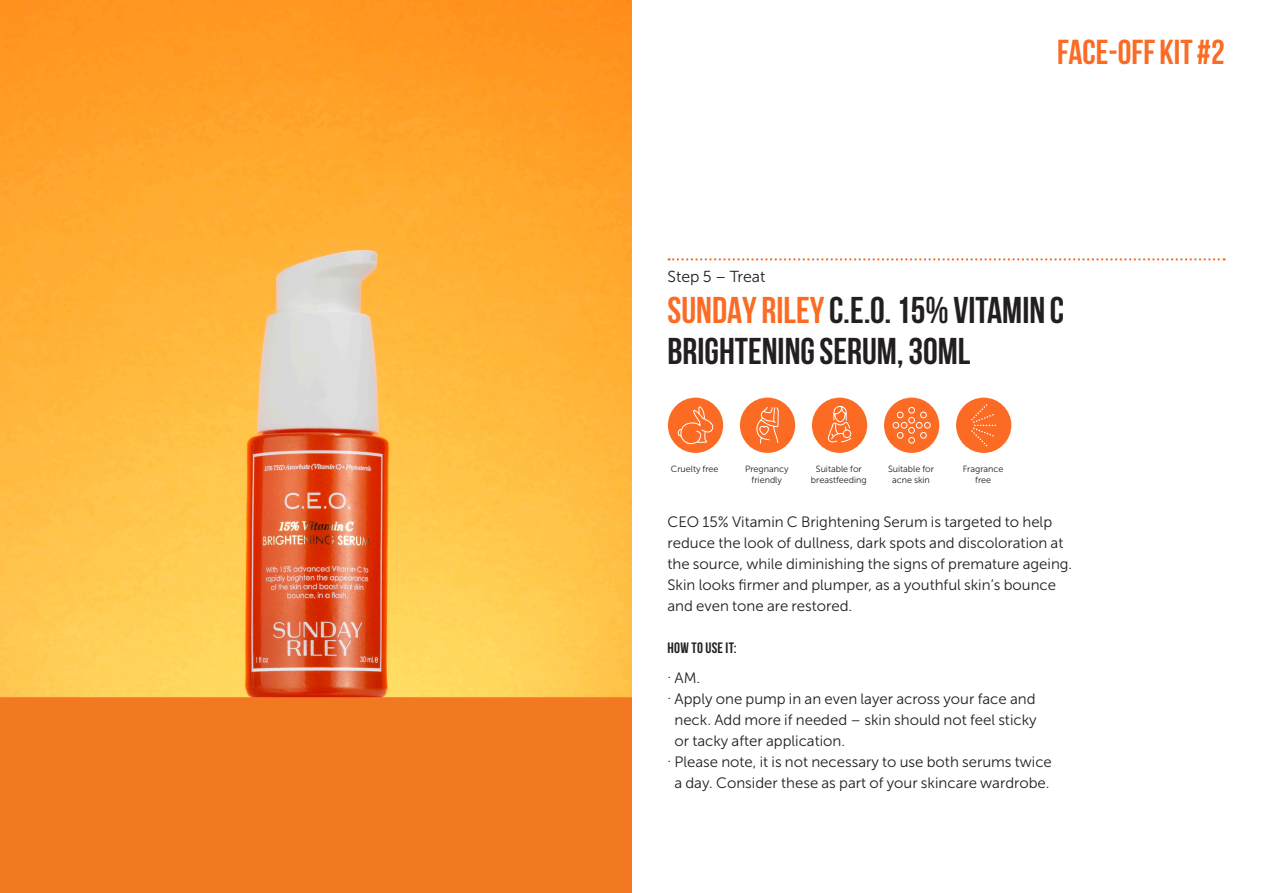
<style>
.page{position:relative;width:1263px;height:893px;background:#fff}
.page>*{position:absolute;margin:0;border:0;box-sizing:border-box;transform-origin:0 0}
.t1{font:700 37.05px/40.3px "Bebas Neue";color:#231f20}
.t2{font:700 34.5px "Bebas Neue";color:#fb6b24}
.t3{font:15.9px "Museo Sans 300";letter-spacing:-.005em;color:#231f20}
.t4{font:15px/21px "Museo Sans 300";color:#231f20}
.t5{font:700 15px "Bebas Neue";letter-spacing:.02em;color:#231f20}
.t6{font:9px/11.2px "Museo Sans 300";color:#231f20;text-align:center}
.s1{color:#fb6b24}
</style>
<div class="page">
<svg style="left:669px;top:258px;width:555px;height:3px"></svg>
<img style="left:0;top:0;width:631px;height:893px">
<div style="left:740px;top:398px;width:55px;height:55px;background:#fb6b24;border-radius:50%"></div>
<svg style="left:756px;top:407px;width:22px;height:37px"></svg>
<div style="left:668px;top:398px;width:55px;height:55px;background:#fb6b24;border-radius:50%"></div>
<svg style="left:678px;top:406px;width:35px;height:38px"></svg>
<div style="left:812px;top:398px;width:55px;height:55px;background:#fb6b24;border-radius:50%"></div>
<svg style="left:828px;top:406px;width:23px;height:36px"></svg>
<div style="left:884px;top:398px;width:55px;height:55px;background:#fb6b24;border-radius:50%"></div>
<svg style="left:893px;top:407px;width:38px;height:36px"></svg>
<div style="left:956px;top:398px;width:55px;height:55px;background:#fb6b24;border-radius:50%"></div>
<svg style="left:971px;top:404px;width:25px;height:42px"></svg>
<p class="t3" style="left:667px;top:268px;width:100px">Step 5 – Treat</p>
<p class="t2" style="left:1057px;top:33px;width:169px">FACE-OFF KIT #2</p>
<p class="t1" style="left:667px;top:290px;width:398px"><span class="s1">SUNDAY RILEY</span> C.E.O. 15% VITAMIN C<br>BRIGHTENING SERUM, 30ML</p>
<p class="t6" style="left:671px;top:463px;width:49px">Cruelty free</p>
<p class="t6" style="left:811px;top:463px;width:57px">Suitable for breastfeeding</p>
<p class="t6" style="left:888px;top:463px;width:47px">Suitable for acne skin</p>
<p class="t6" style="left:963px;top:463px;width:42px">Fragrance free</p>
<p class="t6" style="left:745px;top:463px;width:45px">Pregnancy friendly</p>
<p class="t4" style="left:667px;top:512px;width:406px">CEO 15% Vitamin C Brightening Serum is targeted to help reduce the look of dullness, dark spots and discoloration at the source, while diminishing the signs of premature ageing.<br>Skin looks firmer and plumper, as a youthful skin’s bounce and even tone are restored.</p>
<p class="t5" style="left:667px;top:640px;width:71px">HOW TO USE IT:</p>
<p class="t4" style="left:667px;top:668px;width:34px">. AM.</p>
<p class="t4" style="left:674px;top:689px;width:364px;text-align:justify;text-indent:-7px">. Apply one pump in an even layer across your face and neck. Add more if needed – skin should not feel sticky or tacky after application.</p>
<p class="t4" style="left:667px;top:752px;width:386px;text-align:center">. Please note, it is not necessary to use both serums twice a day. Consider these as part of your skincare wardrobe.</p>
</div>
